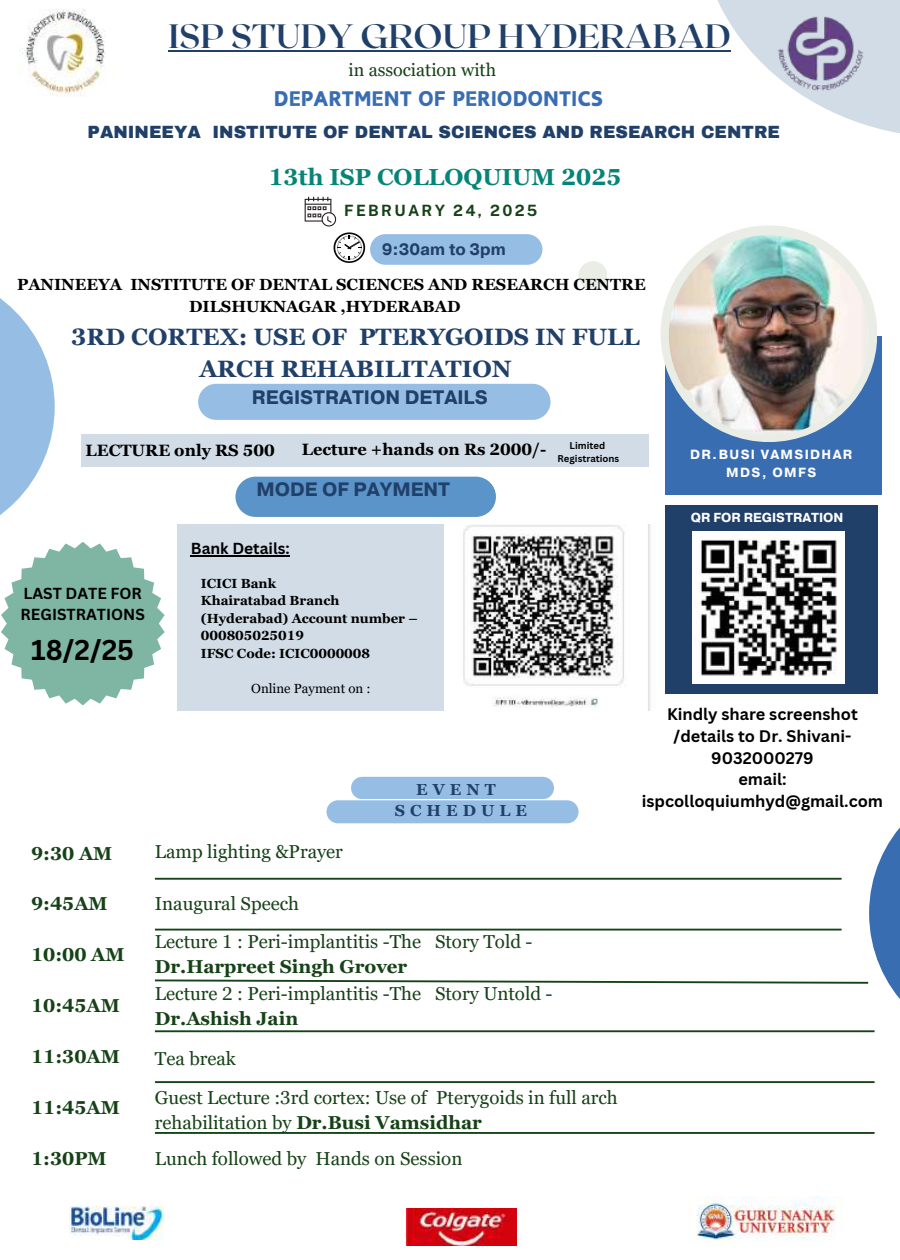
<style>
.page{position:relative;width:900px;height:1260px;background:#fff}
.page>*{position:absolute;margin:0;border:0;box-sizing:border-box;transform-origin:0 0}
.t1{font:700 33.75px "Roxborough CF";color:#214069}
.t2{font:700 27.75px "Canva Sans";color:#000}
.t3{font:700 23.75px/32px "Georgia Pro";color:#214069;text-align:center}
.t4{font:700 23.25px "Georgia Pro";color:#068577}
.t5{font:900 21.25px "Canva Dainty";color:#396db2}
.t6{font:700 19.25px "Pragmatica";color:#214069}
.t7{font:18.75px/38.5px "Georgia Pro";color:#164217}
.t8{font:700 18.75px "Georgia Pro";color:#164217}
.t9{font:18px "Georgia Pro";color:#164217}
.t10{font:900 17.25px "Archivo";color:#214069}
.t11{font:700 16.5px "Georgia Pro";color:#000}
.t12{font:700 16.5px "Pragmatica";color:#214069}
.t13{font:700 16.25px/21.8px "Canva Sans";color:#000;text-align:center}
.t14{font:700 16.25px/21.5px "Georgia Pro";color:#000}
.t15{font:700 16px "Georgia Pro";letter-spacing:.315em;color:#214069}
.t16{font:700 15.5px/20.8px "Canva Sans";color:#000}
.t17{font:700 15.5px "Public Sans";letter-spacing:.15em;color:#164217}
.t18{font:700 13.25px/17.5px "Georgia Pro";color:#000}
.t19{font:700 13.25px/17.5px "Pragmatica";letter-spacing:.1em;color:#fdfdfd;text-align:center}
.t20{font:13.25px "Georgia Pro";color:#000}
.t21{font:700 13px "Pragmatica";color:#fff}
.t22{font:700 9.5px/13.2px "Canva Sans";color:#000;text-align:center}
.s1{font-weight:700}
</style>
<div class="page">
<div style="left:326px;top:800px;width:253px;height:23px;background:#96bee4;border-radius:12px"></div>
<hr style="left:155px;top:878px;width:687px;height:2px;background:#164217">
<hr style="left:155px;top:929px;width:687px;height:2px;background:#164217">
<svg style="left:154px;top:979px;width:715px;height:5px"></svg>
<hr style="left:155px;top:1030px;width:720px;height:2px;background:#164217">
<div style="left:351px;top:777px;width:203px;height:22px;background:#96bee4;border-radius:11px"></div>
<hr style="left:155px;top:1081px;width:720px;height:2px;background:#164217">
<hr style="left:155px;top:1132px;width:720px;height:2px;background:#164217">
<img style="left:69px;top:1206px;width:94px;height:34px">
<img style="left:406px;top:1208px;width:111px;height:38px">
<svg style="left:717px;top:0;width:183px;height:133px;fill:#d1dce6"></svg>
<svg style="left:869px;top:827px;width:31px;height:206px;fill:#396db2"></svg>
<svg style="left:0;top:298px;width:55px;height:217px;fill:#96bee4"></svg>
<div style="left:665px;top:336px;width:217px;height:158px;background:#396db2"></div>
<div style="left:661px;top:225px;width:216px;height:217px;background:#eaede5;border-radius:50%"></div>
<img style="left:669px;top:235px;width:200px;height:200px;border-radius:50%">
<div style="left:579px;top:261px;width:28px;height:29px;background:#eaede5;border-radius:50%"></div>
<div style="left:370px;top:234px;width:172px;height:31px;background:#96bee4;border-radius:15px"></div>
<svg style="left:305px;top:197px;width:60px;height:66px"></svg>
<div style="left:198px;top:384px;width:353px;height:36px;background:#96bee4;border-radius:18px"></div>
<div style="left:665px;top:506px;width:212px;height:188px;background:#214069"></div>
<div style="left:235px;top:477px;width:261px;height:40px;background:#5b94c8;border-radius:20px"></div>
<img style="left:693px;top:531px;width:152px;height:152px">
<div style="left:81px;top:434px;width:567px;height:33px;background:#d1dce6"></div>
<img style="left:773px;top:9px;width:90px;height:90px">
<img style="left:19px;top:9px;width:86px;height:87px">
<div style="left:177px;top:524px;width:473px;height:187px;background:#d1dce6"></div>
<img style="left:445px;top:524px;width:205px;height:186px">
<img style="left:696px;top:1197px;width:147px;height:45px">
<svg style="left:1px;top:542px;width:164px;height:163px"></svg>
<hr style="left:168px;top:50px;width:563px;height:2px;background:#214069">
<hr style="left:191px;top:555px;width:99px;height:2px;background:#000">
<h1 class="t1" style="left:168px;top:14px;width:564px">ISP STUDY GROUP HYDERABAD</h1>
<p class="t9" style="left:349px;top:59px;width:149px">in association with</p>
<p class="t5" style="left:274px;top:87px;width:331px">DEPARTMENT OF PERIODONTICS</p>
<p class="t10" style="left:88px;top:123px;width:694px">PANINEEYA INSTITUTE OF DENTAL SCIENCES AND RESEARCH CENTRE</p>
<p class="t4" style="left:268px;top:163px;width:355px">13th ISP COLLOQUIUM 2025</p>
<p class="t17" style="left:344px;top:201px;width:195px">FEBRUARY 24, 2025</p>
<p class="t12" style="left:382px;top:239px;width:126px">9:30am to 3pm</p>
<p class="t14" style="left:189px;top:274px;width:458px;text-indent:-172px">PANINEEYA INSTITUTE OF DENTAL SCIENCES AND RESEARCH CENTRE<br>DILSHUKNAGAR ,HYDERABAD</p>
<p class="t3" style="left:71px;top:321px;width:570px">3RD CORTEX: USE OF PTERYGOIDS IN FULL<br>ARCH REHABILITATION</p>
<p class="t6" style="left:252px;top:385px;width:237px">REGISTRATION DETAILS</p>
<p class="t11" style="left:86px;top:440px;width:191px">LECTURE only RS 500</p>
<p class="t11" style="left:302px;top:440px;width:246px">Lecture +hands on Rs 2000/-</p>
<p class="t6" style="left:257px;top:477px;width:195px">MODE OF PAYMENT</p>
<p class="t22" style="left:558px;top:438px;width:63px">Limited<br>Registrations</p>
<p class="t16" style="left:21px;top:583px;width:126px">LAST DATE FOR<br>REGISTRATIONS</p>
<h2 class="t2" style="left:31px;top:630px;width:104px">18/2/25</h2>
<p class="t16" style="left:191px;top:538px;width:100px">Bank Details:</p>
<p class="t18" style="left:201px;top:574px;width:218px">ICICI Bank<br>Khairatabad Branch (Hyderabad) Account number –<br>000805025019<br>IFSC Code: ICIC0000008</p>
<p class="t20" style="left:251px;top:681px;width:121px">Online Payment on :</p>
<p class="t19" style="left:690px;top:447px;width:164px">DR.BUSI VAMSIDHAR<br>MDS, OMFS</p>
<p class="t21" style="left:691px;top:509px;width:154px">QR FOR REGISTRATION</p>
<p class="t15" style="left:416px;top:780px;width:81px">EVENT</p>
<p class="t8" style="left:31px;top:842px;width:83px">9:30 AM</p>
<p class="t8" style="left:31px;top:893px;width:78px">9:45AM</p>
<p class="t8" style="left:31px;top:944px;width:95px">10:00 AM</p>
<p class="t8" style="left:31px;top:995px;width:90px">10:45AM</p>
<p class="t15" style="left:395px;top:801px;width:134px">SCHEDULE</p>
<p class="t7" style="left:155px;top:833px;width:189px">Lamp lighting &amp;Prayer</p>
<p class="t7" style="left:155px;top:884px;width:379px">Inaugural Speech<br>Lecture 1 : Peri-implantitis -The Story Told -</p>
<p class="t8" style="left:155px;top:956px;width:254px">Dr.Harpreet Singh Grover</p>
<p class="t7" style="left:155px;top:974px;width:399px">Lecture 2 : Peri-implantitis -The Story Untold -</p>
<p class="t8" style="left:155px;top:1007px;width:145px">Dr.Ashish Jain</p>
<p class="t8" style="left:31px;top:1046px;width:90px">11:30AM</p>
<p class="t7" style="left:155px;top:1039px;width:83px">Tea break</p>
<p class="t8" style="left:31px;top:1097px;width:90px">11:45AM</p>
<p class="t7" style="left:155px;top:1085px;width:464px;line-height:25px">Guest Lecture :3rd cortex: Use of Pterygoids in full arch rehabilitation by <span class="s1">Dr.Busi Vamsidhar</span></p>
<p class="t8" style="left:31px;top:1147px;width:77px">1:30PM</p>
<p class="t7" style="left:155px;top:1139px;width:309px">Lunch followed by Hands on Session</p>
<p class="t13" style="left:642px;top:703px;width:243px">Kindly share screenshot /details to Dr. Shivani-<br>9032000279<br>email: ispcolloquiumhyd@gmail.com</p>
</div>
